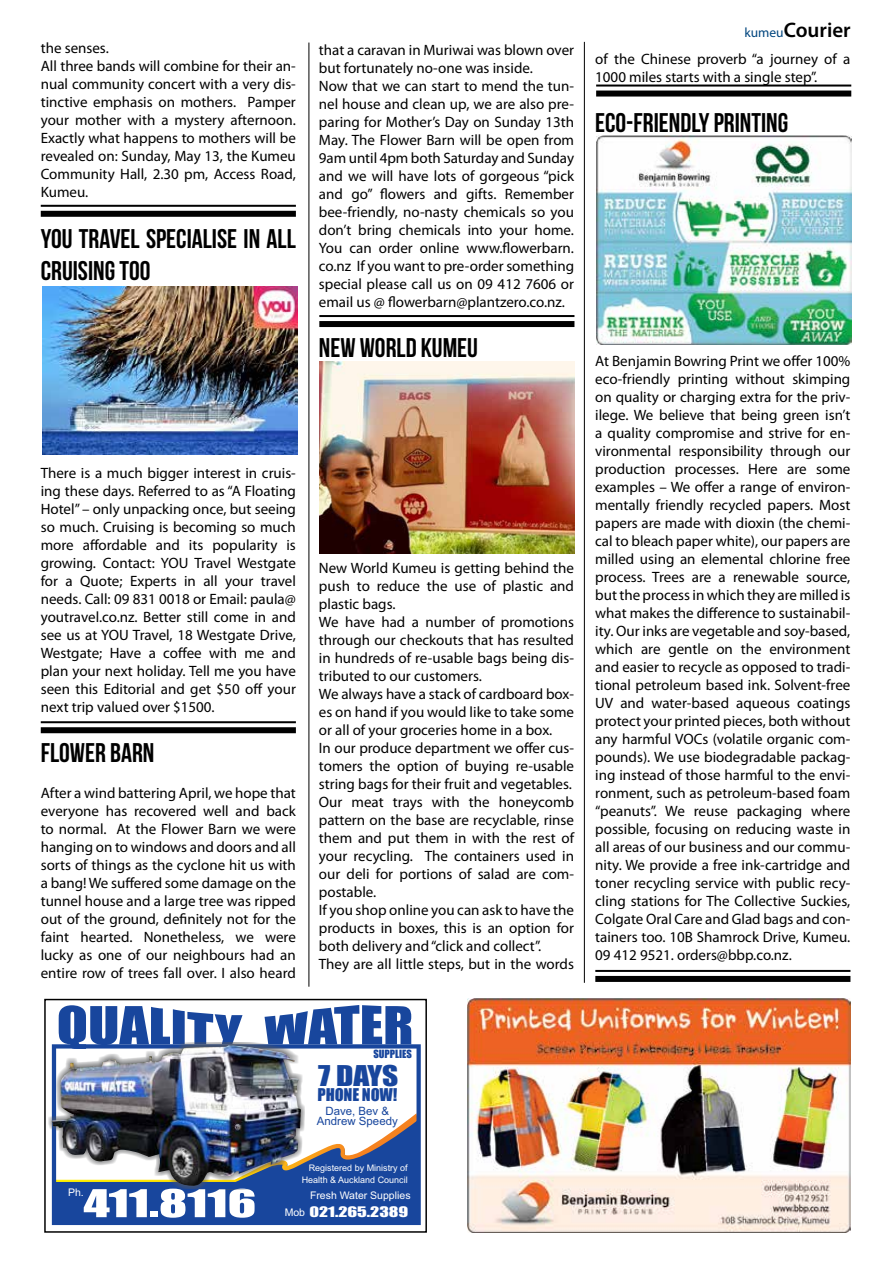
<style>
.page{position:relative;width:893px;height:1263px;background:#fff}
.page>*{position:absolute;margin:0;border:0;box-sizing:border-box;transform-origin:0 0}
.t1{font:35.4px "Impact";color:#fff;scale:1.5 1}
.t2{font:27px/32.4px "Bebas Neue";color:#000}
.t3{font:26.4px "Impact";color:#18469d;scale:1.19 1}
.t4{font:600 21px "Myriad Pro";color:#000}
.t5{font:16.2px "Impact";color:#18469d}
.t6{font:15px/18px "Myriad Pro";color:#000}
.t7{font:13.35px "Impact";color:#fff;scale:1.35 1}
.t8{font:11.55px/9.3px "Arial";color:#18469d;text-align:center}
.t9{font:10.5px "Arial";color:#fff}
.t10{font:10.5px "Impact";color:#18469d}
.t11{font:9px/11.7px "Arial";color:#fff;text-align:right}
.s1{font-weight:400;font-size:13.5px;color:#00457e}
.s2{font-family:"Arial";font-size:10.5px}
</style>
<div class="page">
<hr style="left:309px;top:43px;width:1px;height:944px;background:#000">
<hr style="left:584px;top:42px;width:1px;height:941px;background:#000">
<svg style="left:59px;top:1005px;width:184px;height:37px"></svg>
<svg style="left:265px;top:1005px;width:146px;height:39px"></svg>
<svg style="left:52px;top:1044px;width:369px;height:181px;fill:#18469d"></svg>
<div style="left:48px;top:1042px;width:256px;height:147px;background:#58595b;opacity:.98"></div>
<img style="left:52px;top:1046px;width:245px;height:141px">
<div style="left:44px;top:999px;width:383px;height:234px;border:1px solid #000"></div>
<hr style="left:596px;top:85px;width:255px;height:2px;background:#000">
<div style="left:596px;top:91px;width:255px;height:6px;background:#000"></div>
<hr style="left:41px;top:721px;width:255px;height:2px;background:#000">
<div style="left:41px;top:727px;width:255px;height:6px;background:#000"></div>
<hr style="left:41px;top:205px;width:255px;height:2px;background:#000">
<div style="left:41px;top:211px;width:255px;height:6px;background:#000"></div>
<hr style="left:319px;top:315px;width:255px;height:2px;background:#000">
<div style="left:319px;top:321px;width:255px;height:6px;background:#000"></div>
<img style="left:42px;top:286px;width:255px;height:169px">
<img style="left:319px;top:361px;width:255px;height:193px">
<img style="left:596px;top:136px;width:255px;height:208px">
<img style="left:468px;top:999px;width:382px;height:234px">
<hr style="left:595px;top:970px;width:255px;height:2px;background:#000">
<div style="left:595px;top:976px;width:255px;height:6px;background:#000"></div>
<p class="t6" style="left:41px;top:39px;width:257px">the senses.<br>All three bands will combine for their an&shy;nual community concert with a very dis&shy;tinctive emphasis on mothers. Pamper your mother with a mystery afternoon.<br>Exactly what happens to mothers will be revealed on: Sunday, May 13, the Kumeu<br>Community Hall, 2.30 pm, Access Road,<br>Kumeu.</p>
<h2 class="t2" style="left:41px;top:222px;width:257px">YOU TRAVEL SPECIALISE IN ALL<br>CRUISING TOO</h2>
<p class="t6" style="left:41px;top:464px;width:257px;text-align:justify">There is a much bigger interest in cruis&shy;ing these days. Referred to as “A Floating Hotel” – only unpacking once, but seeing so much. Cruising is becoming so much more affordable and its popularity is growing. Contact: YOU Travel Westgate for a Quote; Experts in all your travel needs. Call: 09 831 0018 or Email: paula@ youtravel.co.nz. Better still come in and see us at YOU Travel, 18 Westgate Drive, Westgate; Have a coffee with me and plan your next holiday. Tell me you have seen this Editorial and get $50 off your next trip valued over $1500.</p>
<h2 class="t2" style="left:41px;top:736px;width:115px">FLOWER BARN</h2>
<p class="t6" style="left:41px;top:784px;width:257px;text-align:justify">After a wind battering April, we hope that everyone has recovered well and back to normal. At the Flower Barn we were hanging on to windows and doors and all sorts of things as the cyclone hit us with a bang! We suffered some damage on the tunnel house and a large tree was ripped out of the ground, definitely not for the faint hearted. Nonetheless, we were lucky as one of our neighbours had an entire row of trees fall over. I also heard</p>
<p class="t6" style="left:319px;top:40px;width:257px">that a caravan in Muriwai was blown over but fortunately no-one was inside.<br>Now that we can start to mend the tun&shy;nel house and clean up, we are also pre&shy;paring for Mother’s Day on Sunday 13th May. The Flower Barn will be open from 9am until 4pm both Saturday and Sunday and we will have lots of gorgeous “pick and go” flowers and gifts. Remember bee-friendly, no-nasty chemicals so you don’t bring chemicals into your home.<br>You can order online www.flowerbarn. co.nz If you want to pre-order something special please call us on 09 412 7606 or email us @ flowerbarn@plantzero.co.nz.</p>
<h2 class="t2" style="left:319px;top:331px;width:161px">NEW WORLD KUMEU</h2>
<p class="t6" style="left:319px;top:559px;width:257px">New World Kumeu is getting behind the push to reduce the use of plastic and plastic bags.<br>We have had a number of promotions through our checkouts that has resulted in hundreds of re-usable bags being dis&shy;tributed to our customers.<br>We always have a stack of cardboard box&shy;es on hand if you would like to take some or all of your groceries home in a box.<br>In our produce department we offer cus&shy;tomers the option of buying re-usable string bags for their fruit and vegetables.<br>Our meat trays with the honeycomb pattern on the base are recyclable, rinse them and put them in with the rest of your recycling. The containers used in our deli for portions of salad are com&shy;postable.<br>If you shop online you can ask to have the products in boxes, this is an option for both delivery and “click and collect”.<br>They are all little steps, but in the words</p>
<h3 class="t4" style="left:744px;top:16px;width:108px"><span class="s1">kumeu</span>Courier</h3>
<p class="t6" style="left:595px;top:50px;width:257px">of the Chinese proverb “a journey of a<br>1000 miles starts with a single step”.</p>
<h2 class="t2" style="left:595px;top:106px;width:194px">ECO-FRIENDLY PRINTING</h2>
<p class="t6" style="left:595px;top:352px;width:257px;text-align:justify">At Benjamin Bowring Print we offer 100% eco-friendly printing without skimping on quality or charging extra for the priv&shy;ilege. We believe that being green isn’t a quality compromise and strive for en&shy;vironmental responsibility through our production processes. Here are some examples – We offer a range of environ&shy;mentally friendly recycled papers. Most papers are made with dioxin (the chemi&shy;cal to bleach paper white), our papers are milled using an elemental chlorine free process. Trees are a renewable source, but the process in which they are milled is what makes the difference to sustainabil&shy;ity. Our inks are vegetable and soy-based, which are gentle on the environment and easier to recycle as opposed to tradi&shy;tional petroleum based ink. Solvent-free UV and water-based aqueous coatings protect your printed pieces, both without any harmful VOCs (volatile organic com&shy;pounds). We use biodegradable packag&shy;ing instead of those harmful to the envi&shy;ronment, such as petroleum-based foam “peanuts”. We reuse packaging where possible, focusing on reducing waste in all areas of our business and our commu&shy;nity. We provide a free ink-cartridge and toner recycling service with public recy&shy;cling stations for The Collective Suckies, Colgate Oral Care and Glad bags and con&shy;tainers too. 10B Shamrock Drive, Kumeu.<br>09 412 9521. orders@bbp.co.nz.</p>
<p class="t9" style="left:68px;top:1185px;width:17px">Ph.</p>
<h1 class="t1" style="left:83px;top:1176px;width:117px">411.8116</h1>
<p class="t10" style="left:373px;top:1046px;width:40px">SUPPLIES</p>
<h3 class="t3" style="left:318px;top:1055px;width:69px">7 DAYS</h3>
<p class="t5" style="left:318px;top:1082px;width:82px">PHONE NOW!</p>
<p class="t8" style="left:317px;top:1107px;width:83px">Dave, Bev &amp;<br>Andrew Speedy</p>
<p class="t11" style="left:302px;top:1162px;width:108px">Registered by Ministry of<br>Health &amp; Auckland Council</p>
<p class="t9" style="left:310px;top:1188px;width:102px">Fresh Water Supplies</p>
<p class="t7" style="left:285px;top:1201px;width:93px"><span class="s2">Mob</span> 021.265.2389</p>
</div>
